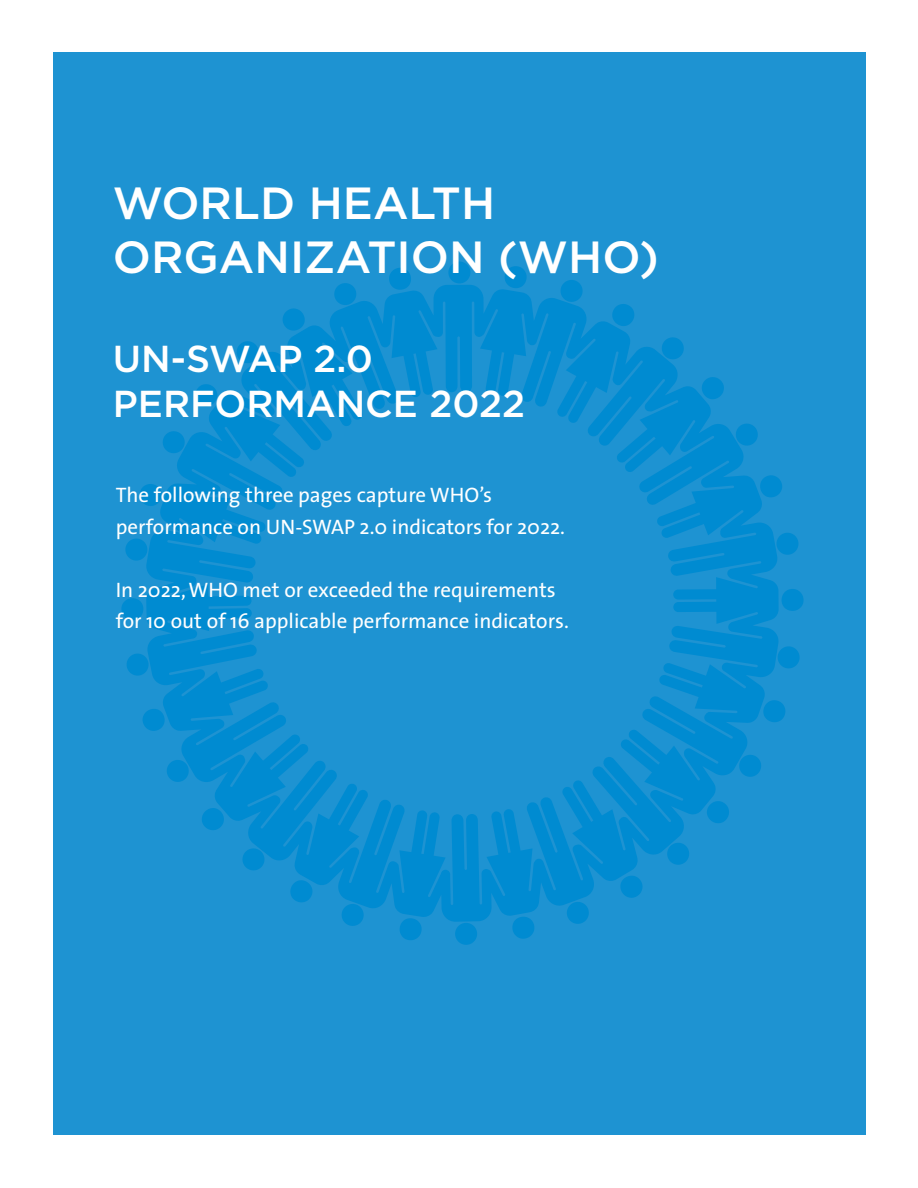
<style>
.page{position:relative;width:918px;height:1188px;background:#fff}
.page>*{position:absolute;margin:0;border:0;box-sizing:border-box;transform-origin:0 0}
.t1{font:500 45px/54px "Gotham";color:#fff}
.t2{font:500 37.5px/45px "Gotham";color:#fff}
.t3{font:21px/31.5px "The Sans";color:#fff}
</style>
<div class="page">
<div style="left:54px;top:52px;width:812px;height:1082px;background:#1e93d2"></div>
<svg style="left:779px;top:479px;width:3px;height:15px"></svg>
<svg style="left:779px;top:533px;width:20px;height:22px"></svg>
<svg style="left:782px;top:589px;width:22px;height:22px"></svg>
<svg style="left:779px;top:646px;width:21px;height:23px"></svg>
<svg style="left:779px;top:701px;width:7px;height:20px"></svg>
<svg style="left:146px;top:285px;width:633px;height:637px"></svg>
<svg style="left:565px;top:900px;width:25px;height:24px"></svg>
<svg style="left:512px;top:916px;width:23px;height:23px"></svg>
<div style="left:455px;top:923px;width:22px;height:22px;background:#008bd1;border-radius:50%"></div>
<svg style="left:399px;top:918px;width:23px;height:22px"></svg>
<svg style="left:340px;top:903px;width:25px;height:23px"></svg>
<svg style="left:290px;top:880px;width:23px;height:23px"></svg>
<svg style="left:241px;top:847px;width:25px;height:25px"></svg>
<svg style="left:202px;top:808px;width:22px;height:22px"></svg>
<svg style="left:165px;top:758px;width:25px;height:25px"></svg>
<svg style="left:142px;top:709px;width:23px;height:22px"></svg>
<svg style="left:126px;top:653px;width:24px;height:24px"></svg>
<svg style="left:121px;top:598px;width:22px;height:22px"></svg>
<svg style="left:125px;top:538px;width:23px;height:23px"></svg>
<svg style="left:139px;top:484px;width:23px;height:22px"></svg>
<svg style="left:161px;top:430px;width:25px;height:25px"></svg>
<svg style="left:195px;top:384px;width:23px;height:23px"></svg>
<svg style="left:235px;top:340px;width:25px;height:25px"></svg>
<svg style="left:282px;top:308px;width:23px;height:23px"></svg>
<svg style="left:333px;top:283px;width:25px;height:24px"></svg>
<svg style="left:389px;top:268px;width:22px;height:22px"></svg>
<div style="left:448px;top:261px;width:22px;height:22px;background:#008bd1;border-radius:50%"></div>
<svg style="left:504px;top:266px;width:23px;height:23px"></svg>
<svg style="left:559px;top:280px;width:25px;height:23px"></svg>
<h1 class="t1" style="left:113px;top:175px;width:548px">WORLD HEALTH<br>ORGANIZATION (WHO)</h1>
<h2 class="t2" style="left:113px;top:336px;width:414px">UN-SWAP 2.0<br>PERFORMANCE 2022</h2>
<p class="t3" style="left:116px;top:479px;width:451px">The following three pages capture WHO’s performance on UN-SWAP 2.0 indicators for 2022.</p>
<p class="t3" style="left:116px;top:573px;width:455px">In 2022, WHO met or exceeded the requirements for 10 out of 16 applicable performance indicators.</p>
</div>
